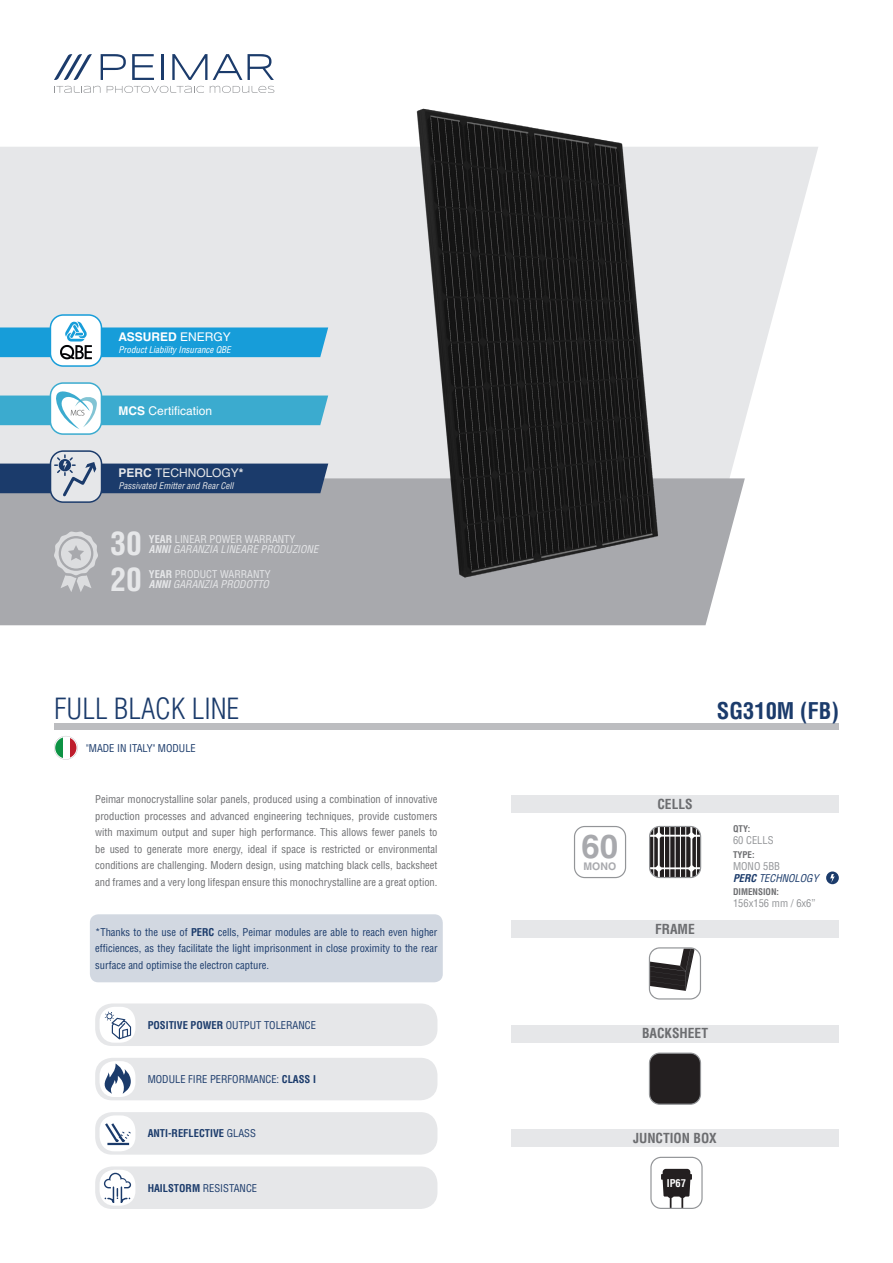
<style>
.page{position:relative;width:893px;height:1263px;background:#fff}
.page>*{position:absolute;margin:0;border:0;box-sizing:border-box;transform-origin:0 0}
.t1{font:700 33px "Helvetica LT Std";color:#a8a9ad}
.t2{font:700 condensed 31.5px "Helvetica LT Std";color:#e6e7e9}
.t3{font:300 condensed 28.5px "Helvetica LT Std";color:#1b3b6b}
.t4{font:700 condensed 22.5px "Helvetica LT Std";color:#1b3b6b}
.t5{font:700 condensed 13.5px "Helvetica LT Std";color:#6c6d70}
.t6{font:12px "Helvetica LT Std";color:#fff}
.t7{font:12px "Helvetica LT Std";color:#e6e7e9}
.t8{font:700 12px "Helvetica LT Std";color:#fff}
.t9{font:condensed 10.5px/16.5px "Helvetica LT Std";color:#6c6d70;text-align:justify}
.t10{font:condensed 10.5px/16.5px "Helvetica LT Std";color:#1b3b6b;text-align:justify}
.t11{font:italic condensed 10.5px "Helvetica LT Std";color:#e6e7e9}
.t12{font:condensed 10.5px "Helvetica LT Std";color:#e6e7e9}
.t13{font:condensed 10.5px "Helvetica LT Std";color:#939598}
.t14{font:700 condensed 10.5px "Helvetica LT Std";color:#1b3b6b}
.t15{font:italic condensed 10.5px "Helvetica LT Std";color:#1b3b6b}
.t16{font:700 10.5px "Helvetica LT Std";color:#a8a9ad}
.t17{font:700 condensed 10.5px "Helvetica LT Std";color:#fff}
.t18{font:italic condensed 9px "Helvetica LT Std";color:#e6e7e9}
.t19{font:italic condensed 9px "Helvetica LT Std";color:#fff}
.t20{font:700 condensed 9px "Helvetica LT Std";color:#6c6d70}
.s1{font-weight:400}
.s2{font-weight:700}
</style>
<div class="page">
<svg style="left:0;top:147px;width:818px;height:331px;background:#e9e9eb"></svg>
<div style="left:0;top:478px;width:745px;height:147px;background:#a8a9ad"></div>
<div style="left:54px;top:723px;width:785px;height:6px;background:#bcbdc0"></div>
<div style="left:511px;top:920px;width:328px;height:17px;background:#e6e7e9"></div>
<div style="left:511px;top:1025px;width:328px;height:17px;background:#e6e7e9"></div>
<div style="left:511px;top:1129px;width:328px;height:17px;background:#e6e7e9"></div>
<div style="left:511px;top:796px;width:328px;height:17px;background:#e6e7e9"></div>
<svg style="left:101px;top:54px;width:25px;height:26px"></svg>
<svg style="left:132px;top:54px;width:22px;height:26px"></svg>
<hr style="left:161px;top:54px;width:3px;height:26px;background:#1b3b6b">
<svg style="left:172px;top:54px;width:35px;height:26px"></svg>
<svg style="left:213px;top:54px;width:29px;height:26px"></svg>
<svg style="left:248px;top:54px;width:26px;height:26px"></svg>
<svg style="left:54px;top:54px;width:38px;height:26px"></svg>
<svg style="left:54px;top:86px;width:46px;height:7px"></svg>
<svg style="left:107px;top:86px;width:97px;height:7px"></svg>
<svg style="left:210px;top:86px;width:64px;height:7px"></svg>
<div style="left:95px;top:1003px;width:342px;height:43px;background:#e6e7e9;border-radius:17px"></div>
<div style="left:95px;top:1166px;width:342px;height:43px;background:#e6e7e9;border-radius:17px"></div>
<div style="left:95px;top:1112px;width:342px;height:43px;background:#e6e7e9;border-radius:17px"></div>
<div style="left:95px;top:1058px;width:342px;height:42px;background:#e6e7e9;border-radius:17px"></div>
<div style="left:90px;top:914px;width:353px;height:68px;background:#d2d8e1;border-radius:9px"></div>
<svg style="left:826px;top:871px;width:13px;height:13px"></svg>
<svg style="left:830px;top:874px;width:5px;height:9px"></svg>
<svg style="left:54px;top:531px;width:44px;height:61px;background:#c2c3c6"></svg>
<svg style="left:54px;top:736px;width:24px;height:24px"></svg>
<div style="left:50px;top:450px;width:52px;height:53px;border:2px solid #1b3b6b;border-radius:13px"></div>
<svg style="left:0;top:453px;width:328px;height:46px;background:#6b7e9a"></svg>
<div style="left:574px;top:826px;width:52px;height:52px;border:1px solid #939598;border-radius:10px"></div>
<div style="left:649px;top:1053px;width:51px;height:51px;background:#231f20;border-radius:10px"></div>
<div style="left:649px;top:1052px;width:52px;height:53px;border:1px solid #939598;border-radius:10px"></div>
<div style="left:100px;top:1007px;width:35px;height:36px;background:#fff;border-radius:15px"></div>
<svg style="left:105px;top:1011px;width:26px;height:28px"></svg>
<div style="left:100px;top:1170px;width:35px;height:36px;background:#fff;border-radius:15px"></div>
<svg style="left:104px;top:1173px;width:27px;height:31px"></svg>
<div style="left:100px;top:1115px;width:35px;height:36px;background:#fff;border-radius:15px"></div>
<svg style="left:105px;top:1121px;width:28px;height:24px"></svg>
<hr style="left:107px;top:1143px;width:22px;height:2px;background:#1b3b6b">
<div style="left:100px;top:1061px;width:35px;height:36px;background:#fff;border-radius:15px"></div>
<svg style="left:104px;top:1063px;width:27px;height:31px"></svg>
<img style="left:371px;top:108px;width:360px;height:490px">
<svg style="left:650px;top:826px;width:50px;height:51px;background:#585556"></svg>
<hr style="left:664px;top:826px;width:1px;height:52px;background:#fff">
<hr style="left:670px;top:826px;width:1px;height:52px;background:#fff">
<hr style="left:675px;top:826px;width:1px;height:52px;background:#fff">
<hr style="left:680px;top:826px;width:1px;height:52px;background:#fff">
<hr style="left:685px;top:826px;width:1px;height:52px;background:#fff">
<hr style="left:653px;top:828px;width:1px;height:48px;background:#fff">
<hr style="left:696px;top:828px;width:1px;height:48px;background:#fff">
<div style="left:649px;top:826px;width:52px;height:52px;border:1px solid #939598;border-radius:10px"></div>
<div style="left:50px;top:383px;width:51px;height:51px;background:#fff;border-radius:13px"></div>
<div style="left:50px;top:382px;width:52px;height:53px;border:2px solid #3babcf;border-radius:13px"></div>
<svg style="left:0;top:389px;width:328px;height:40px;background:#79c2da"></svg>
<div style="left:50px;top:315px;width:51px;height:51px;background:#fff;border-radius:13px"></div>
<div style="left:50px;top:314px;width:52px;height:53px;border:2px solid #179dd9;border-radius:13px"></div>
<svg style="left:0;top:321px;width:328px;height:38px;background:#59b3dc"></svg>
<svg style="left:650px;top:1157px;width:53px;height:52px"></svg>
<svg style="left:649px;top:947px;width:52px;height:52px"></svg>
<p class="t8" style="left:119px;top:329px;width:114px">ASSURED <span class="s1">ENERGY</span></p>
<p class="t19" style="left:119px;top:344px;width:114px">Product Liability Insurance QBE</p>
<p class="t6" style="left:119px;top:403px;width:95px"><span class="s2">MCS</span> Certification</p>
<p class="t7" style="left:119px;top:465px;width:126px"><span class="s2">PERC</span> TECHNOLOGY<span class="s2">*</span></p>
<p class="t18" style="left:119px;top:480px;width:116px">Passivated Emitter and Rear Cell</p>
<p class="t2" style="left:111px;top:524px;width:33px">30</p>
<p class="t12" style="left:149px;top:532px;width:148px"><span class="s2">YEAR</span> LINEAR POWER WARRANTY</p>
<p class="t11" style="left:149px;top:543px;width:171px"><span class="s2">ANNI</span> GARANZIA LINEARE PRODUZIONE</p>
<p class="t2" style="left:111px;top:559px;width:33px">20</p>
<p class="t12" style="left:149px;top:567px;width:123px"><span class="s2">YEAR</span> PRODUCT WARRANTY</p>
<p class="t11" style="left:149px;top:578px;width:122px"><span class="s2">ANNI</span> GARANZIA PRODOTTO</p>
<p class="t3" style="left:54px;top:691px;width:187px">FULL BLACK LINE</p>
<p class="t10" style="left:86px;top:739px;width:111px">"MADE IN ITALY" MODULE</p>
<p class="t9" style="left:95px;top:791px;width:344px">Peimar monocrystalline solar panels, produced using a combination of innovative production processes and advanced engineering techniques, provide customers with maximum output and super high performance. This allows fewer panels to be used to generate more energy, ideal if space is restricted or environmental conditions are challenging. Modern design, using matching black cells, backsheet and frames and a very long lifespan ensure this monochrystalline are a great option.</p>
<p class="t10" style="left:95px;top:923px;width:344px">*Thanks to the use of <span class="s2">PERC</span> cells, Peimar modules are able to reach even higher efficiences, as they facilitate the light imprisonment in close proximity to the rear surface and optimise the electron capture.</p>
<p class="t10" style="left:148px;top:1017px;width:170px"><span class="s2">POSITIVE POWER</span> OUTPUT TOLERANCE</p>
<p class="t10" style="left:148px;top:1071px;width:170px">MODULE FIRE PERFORMANCE: <span class="s2">CLASS I</span></p>
<p class="t14" style="left:148px;top:1127px;width:110px">ANTI-REFLECTIVE <span class="s1">GLASS</span></p>
<p class="t10" style="left:148px;top:1179px;width:111px"><span class="s2">HAILSTORM</span> RESISTANCE</p>
<p class="t1" style="left:581px;top:826px;width:38px">60</p>
<p class="t16" style="left:584px;top:860px;width:34px">MONO</p>
<p class="t4" style="left:717px;top:697px;width:123px">SG310M (FB)</p>
<p class="t5" style="left:657px;top:796px;width:37px">CELLS</p>
<p class="t5" style="left:655px;top:920px;width:41px">FRAME</p>
<p class="t20" style="left:733px;top:823px;width:19px">QTY:</p>
<p class="t13" style="left:733px;top:834px;width:42px">60 CELLS</p>
<p class="t20" style="left:733px;top:849px;width:23px">TYPE:</p>
<p class="t13" style="left:733px;top:859px;width:48px">MONO 5BB</p>
<p class="t15" style="left:733px;top:871px;width:87px"><span class="s2">PERC</span> TECHNOLOGY</p>
<p class="t20" style="left:733px;top:886px;width:48px">DIMENSION:</p>
<p class="t13" style="left:733px;top:897px;width:84px">156x156 mm / 6x6”</p>
<p class="t5" style="left:642px;top:1025px;width:68px">BACKSHEET</p>
<p class="t5" style="left:633px;top:1129px;width:85px">JUNCTION BOX</p>
<p class="t17" style="left:667px;top:1176px;width:21px">IP67</p>
</div>
